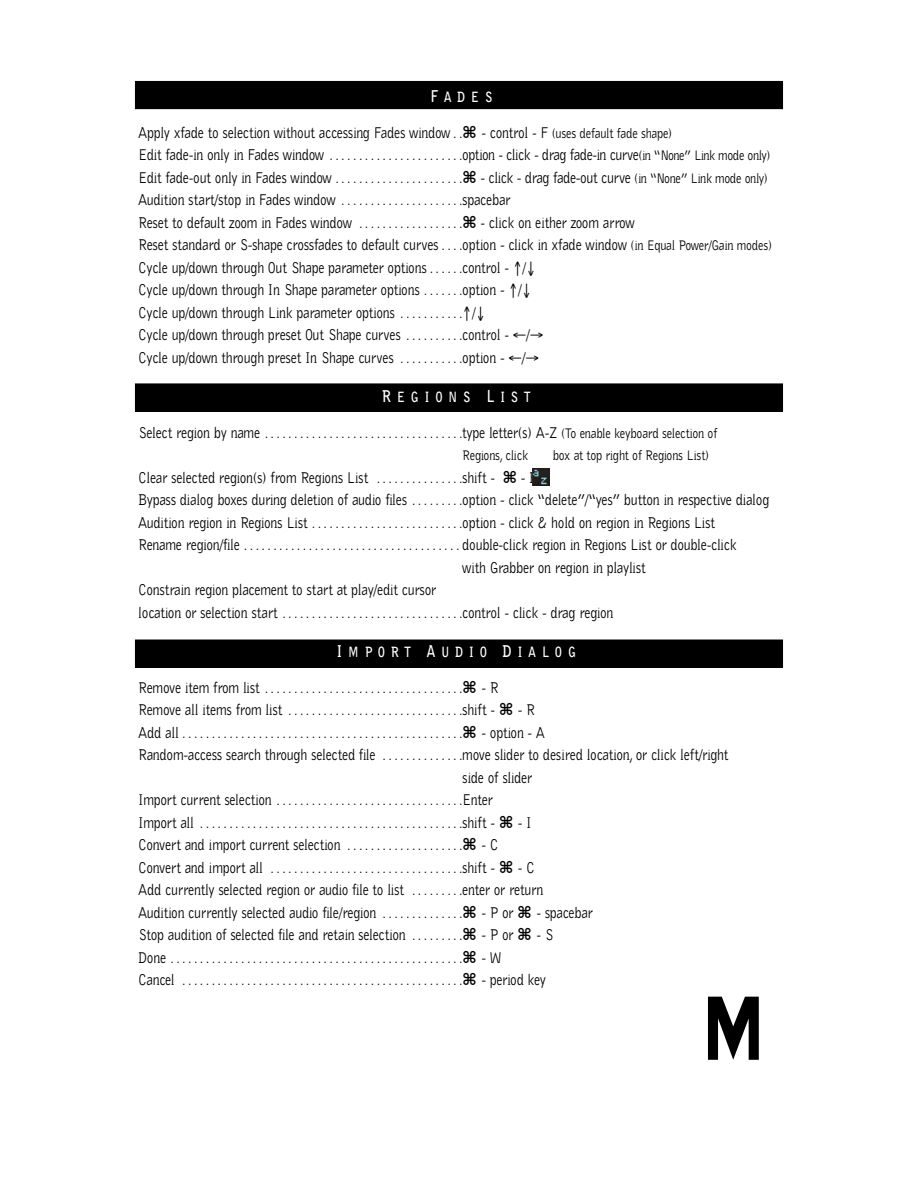
<style>
.page{position:relative;width:918px;height:1188px;background:#fff}
.page>*{position:absolute;margin:0;border:0;box-sizing:border-box;transform-origin:0 0}
.t1{font:900 86.4px "Avid Gothic";color:#000;scale:.85 1}
.t2{font:16.2px/22.5px "Avid Gothic";letter-spacing:-.015em;color:#000;scale:.85 1}
.t3{font:14.4px "Avid Gothic";letter-spacing:-.015em;color:#000;scale:.85 1}
.t4{font:700 14.1px "Avid Gothic";letter-spacing:.49em;color:#fff;scale:.85 1}
.t5{font:12.6px/22.5px "Avid Gothic";color:#000;scale:.85 1}
.s1{font-size:16.2px}
.s2{font-size:12.6px}
.s3{font-family:"Charcoal"}
.s4{font-size:14.4px}
.s5{font-family:"Charcoal";font-size:16.2px}
</style>
<div class="page">
<div style="left:135px;top:640px;width:648px;height:27px;background:#000"></div>
<div style="left:135px;top:640px;width:648px;height:28px;border:1px solid #000"></div>
<div style="left:135px;top:384px;width:648px;height:27px;background:#000"></div>
<div style="left:135px;top:383px;width:648px;height:29px;border:1px solid #000"></div>
<div style="left:135px;top:81px;width:648px;height:28px;background:#000"></div>
<img style="left:532px;top:468px;width:17px;height:18px">
<p class="t4" style="left:430px;top:92px;width:74px"><span class="s1">F</span>ADES</p>
<p class="t2" style="left:138px;top:123px;width:747px">Apply xfade to selection without accessing Fades window <span class="s2">. .</span><span class="s3">⌘</span> - control - F <span class="s4">(uses default fade shape)<br></span>Edit fade-in only in Fades window <span class="s2">. . . . . . . . . . . . . . . . . . . . . . .</span>option - click - drag fade-in curve<span class="s4">(in “None” Link mode only)<br></span>Edit fade-out only in Fades window <span class="s2">. . . . . . . . . . . . . . . . . . . . . .</span><span class="s3">⌘</span> - click - drag fade-out curve <span class="s4">(in “None” Link mode only)<br></span>Audition start/stop in Fades window <span class="s2">. . . . . . . . . . . . . . . . . . . . .</span>spacebar<br>Reset to default zoom in Fades window <span class="s2">. . . . . . . . . . . . . . . . . .</span><span class="s3">⌘</span> - click on either zoom arrow<br>Reset standard or S-shape crossfades to default curves <span class="s2">. . . .</span>option - click in xfade window <span class="s4">(in Equal Power/Gain modes)<br></span>Cycle up/down through Out Shape parameter options <span class="s2">. . . . . .</span>control - ↑/↓<br>Cycle up/down through In Shape parameter options <span class="s2">. . . . . . .</span>option - ↑/↓<br>Cycle up/down through Link parameter options <span class="s2">. . . . . . . . . . .</span>↑/↓<br>Cycle up/down through preset Out Shape curves <span class="s2">. . . . . . . . . .</span>control - ←/→<br>Cycle up/down through preset In Shape curves <span class="s2">. . . . . . . . . . .</span>option - ←/→</p>
<p class="t4" style="left:382px;top:392px;width:176px"><span class="s1">R</span>EGIONS <span class="s1">L</span>IST</p>
<p class="t2" style="left:138px;top:423px;width:683px">Select region by name <span class="s2">. . . . . . . . . . . . . . . . . . . . . . . . . . . . . . . . . .</span>type letter(s) A-Z <span class="s4">(To enable keyboard selection of</span></p>
<p class="t3" style="left:462px;top:450px;width:79px">Regions, click</p>
<p class="t3" style="left:553px;top:450px;width:186px">box at top right of Regions List)</p>
<p class="t2" style="left:138px;top:468px;width:472px">Clear selected region(s) from Regions List <span class="s2">. . . . . . . . . . . . . . .</span>shift - <span class="s3">⌘</span> - B</p>
<p class="t2" style="left:138px;top:490px;width:744px">Bypass dialog boxes during deletion of audio files <span class="s2">. . . . . . . . .</span>option - click “delete”/“yes” button in respective dialog</p>
<p class="t2" style="left:138px;top:513px;width:680px">Audition region in Regions List <span class="s2">. . . . . . . . . . . . . . . . . . . . . . . . . .</span>option - click &amp; hold on region in Regions List</p>
<p class="t2" style="left:138px;top:535px;width:705px">Rename region/file <span class="s2">. . . . . . . . . . . . . . . . . . . . . . . . . . . . . . . . . . . . .</span> double-click region in Regions List or double-click</p>
<p class="t2" style="left:462px;top:558px;width:217px">with Grabber on region in playlist</p>
<p class="t2" style="left:138px;top:580px;width:352px">Constrain region placement to start at play/edit cursor</p>
<p class="t2" style="left:138px;top:603px;width:561px">location or selection start <span class="s2">. . . . . . . . . . . . . . . . . . . . . . . . . . . . . . .</span>control - click - drag region</p>
<p class="t4" style="left:337px;top:647px;width:283px"><span class="s1">I</span>MPORT <span class="s1">A</span>UDIO <span class="s1">D</span>IALOG</p>
<p class="t5" style="left:138px;top:678px;width:426px"><span class="s1">Remove item from list</span> . . . . . . . . . . . . . . . . . . . . . . . . . . . . . . . . . .<span class="s5">⌘</span> <span class="s1">- R</span></p>
<p class="t2" style="left:138px;top:700px;width:469px">Remove all items from list <span class="s2">. . . . . . . . . . . . . . . . . . . . . . . . . . . . . .</span>shift - <span class="s3">⌘</span> - R</p>
<p class="t5" style="left:138px;top:723px;width:480px"><span class="s1">Add all</span> . . . . . . . . . . . . . . . . . . . . . . . . . . . . . . . . . . . . . . . . . . . . . . . .<span class="s5">⌘</span> <span class="s1">- option - A</span></p>
<p class="t2" style="left:462px;top:745px;width:315px;text-indent:-324px">Random-access search through selected file <span class="s2">. . . . . . . . . . . . . .</span>move slider to desired location, or click left/right side of slider</p>
<p class="t5" style="left:138px;top:791px;width:464px"><span class="s1">Import current selection</span> . . . . . . . . . . . . . . . . . . . . . . . . . . . . . . . .<span class="s1">Enter<br>Import all</span> . . . . . . . . . . . . . . . . . . . . . . . . . . . . . . . . . . . . . . . . . . . . .<span class="s1">shift -</span> <span class="s5">⌘</span> <span class="s1">- I</span></p>
<p class="t2" style="left:138px;top:835px;width:425px">Convert and import current selection <span class="s2">. . . . . . . . . . . . . . . . . . . .</span><span class="s3">⌘</span> - C</p>
<p class="t5" style="left:138px;top:858px;width:468px"><span class="s1">Convert and import all</span> . . . . . . . . . . . . . . . . . . . . . . . . . . . . . . . . .<span class="s1">shift -</span> <span class="s5">⌘</span> <span class="s1">- C</span></p>
<p class="t2" style="left:138px;top:880px;width:536px">Add currently selected region or audio file to list <span class="s2">. . . . . . . . .</span>enter or return<br>Audition currently selected audio file/region <span class="s2">. . . . . . . . . . . . . .</span><span class="s3">⌘</span> - P or <span class="s3">⌘</span> - spacebar<br>Stop audition of selected file and retain selection <span class="s2">. . . . . . . . .</span><span class="s3">⌘</span> - P or <span class="s3">⌘</span> - S</p>
<p class="t5" style="left:138px;top:948px;width:481px"><span class="s1">Done</span> . . . . . . . . . . . . . . . . . . . . . . . . . . . . . . . . . . . . . . . . . . . . . . . . . .<span class="s5">⌘</span> <span class="s1">- W<br>Cancel</span> . . . . . . . . . . . . . . . . . . . . . . . . . . . . . . . . . . . . . . . . . . . . . . . .<span class="s5">⌘</span> <span class="s1">- period key</span></p>
<h1 class="t1" style="left:701px;top:998px;width:78px">M</h1>
</div>
